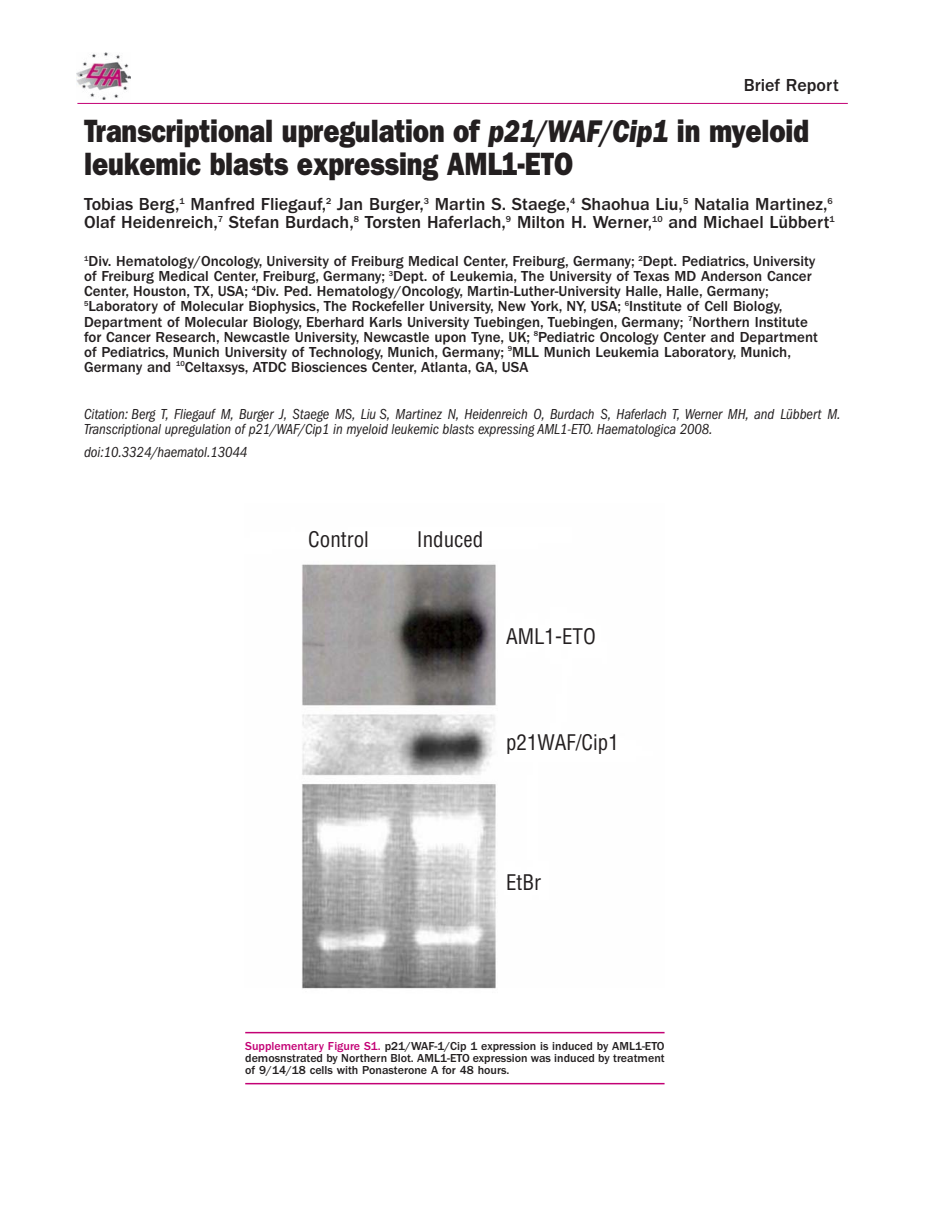
<style>
.page{position:relative;width:927px;height:1225px;background:#fff}
.page>*{position:absolute;margin:0;border:0;box-sizing:border-box;transform-origin:0 0}
.t1{font:800 32.4px/33px "Franklin Gothic";letter-spacing:-.005em;color:#231f20;scale:.83 1}
.t2{font:condensed 21px "Helvetica";color:#231f20}
.t3{font:500 18px/18px "Franklin Gothic";color:#231f20}
.t4{font:500 15px/15px "Franklin Gothic";color:#231f20}
.t5{font:italic condensed 15px/15px "Franklin Gothic";letter-spacing:-.005em;color:#231f20}
.t6{font:500 12px/12px "Franklin Gothic";color:#231f20;text-align:justify}
.s1{font-style:italic}
.s2{color:#c30175}
</style>
<div class="page">
<hr style="left:77px;top:103px;width:771px;height:1px;background:#c30175">
<img style="left:77px;top:52px;width:53px;height:48px">
<img style="left:302px;top:564px;width:194px;height:425px">
<hr style="left:245px;top:1032px;width:420px;height:1px;background:#c30175">
<hr style="left:245px;top:1083px;width:420px;height:1px;background:#c30175">
<p class="t3" style="left:744px;top:77px;width:97px">Brief Report</p>
<h1 class="t1" style="left:84px;top:117px;width:875px">Transcriptional upregulation of <span class="s1">p21/WAF/Cip1</span> in myeloid leukemic blasts expressing AML1-ETO</h1>
<p class="t3" style="left:84px;top:196px;width:752px">Tobias Berg,<sup>1</sup> Manfred Fliegauf,<sup>2</sup> Jan Burger,<sup>3</sup> Martin S. Staege,<sup>4</sup> Shaohua Liu,<sup>5</sup> Natalia Martinez,<sup>6<br></sup>Olaf Heidenreich,<sup>7</sup> Stefan Burdach,<sup>8</sup> Torsten Haferlach,<sup>9</sup> Milton H. Werner,<sup>10</sup> and Michael Lübbert<sup>1</sup></p>
<p class="t4" style="left:84px;top:255px;width:735px"><sup>1</sup>Div. Hematology/Oncology, University of Freiburg Medical Center, Freiburg, Germany; <sup>2</sup>Dept. Pediatrics, University of Freiburg Medical Center, Freiburg, Germany; <sup>3</sup>Dept. of Leukemia, The University of Texas MD Anderson Cancer Center, Houston, TX, USA; <sup>4</sup>Div. Ped. Hematology/Oncology, Martin-Luther-University Halle, Halle, Germany; <sup>5</sup>Laboratory of Molecular Biophysics, The Rockefeller University, New York, NY, USA; <sup>6</sup>Institute of Cell Biology, Department of Molecular Biology, Eberhard Karls University Tuebingen, Tuebingen, Germany; <sup>7</sup>Northern Institute for Cancer Research, Newcastle University, Newcastle upon Tyne, UK; <sup>8</sup>Pediatric Oncology Center and Department of Pediatrics, Munich University of Technology, Munich, Germany; <sup>9</sup>MLL Munich Leukemia Laboratory, Munich, Germany and <sup>10</sup>Celtaxsys, ATDC Biosciences Center, Atlanta, GA, USA</p>
<p class="t5" style="left:84px;top:407px;width:758px">Citation: Berg T, Fliegauf M, Burger J, Staege MS, Liu S, Martinez N, Heidenreich O, Burdach S, Haferlach T, Werner MH, and Lübbert M.<br>Transcriptional upregulation of p21/WAF/Cip1 in myeloid leukemic blasts expressing AML1-ETO. Haematologica 2008.</p>
<p class="t5" style="left:84px;top:446px;width:165px">doi:10.3324/haematol.13044</p>
<h2 class="t2" style="left:308px;top:531px;width:62px">Control</h2>
<h2 class="t2" style="left:417px;top:531px;width:68px">Induced</h2>
<h2 class="t2" style="left:506px;top:628px;width:91px">AML1-ETO</h2>
<h2 class="t2" style="left:506px;top:734px;width:114px">p21WAF/Cip1</h2>
<h2 class="t2" style="left:506px;top:874px;width:37px">EtBr</h2>
<p class="t6" style="left:245px;top:1041px;width:421px"><span class="s2">Supplementary Figure S1.</span> p21/WAF-1/Cip 1 expression is induced by AML1-ETO demosnstrated by Northern Blot. AML1-ETO expression was induced by treatment of 9/14/18 cells with Ponasterone A for 48 hours.</p>
</div>
